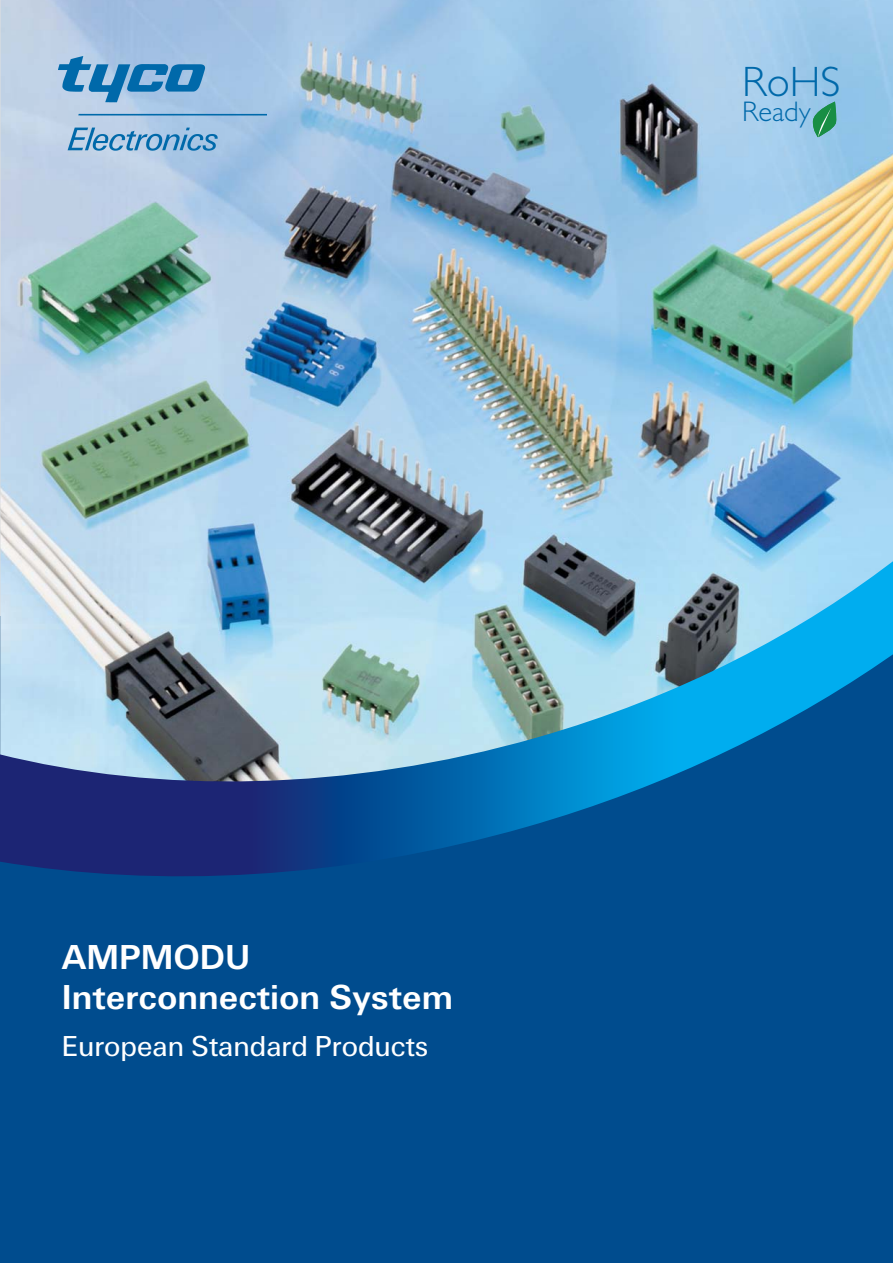
<style>
.page{position:relative;width:893px;height:1263px;background:#fff}
.page>*{position:absolute;margin:0;border:0;box-sizing:border-box;transform-origin:0 0}
.t1{font:300 42.6px "Gill Sans";color:#0069aa}
.t2{font:700 36px/40.5px "U65 Univers";color:#fff}
.t3{font:30px "U55 Univers";color:#fff}
.t4{font:300 28.5px "Gill Sans";color:#0069aa}
</style>
<div class="page">
<div style="left:0;top:617px;width:892px;height:646px;background:#004c8e"></div>
<img style="left:0;top:0;width:892px;height:554px">
<svg style="left:0;top:554px;width:892px;height:323px"></svg>
<svg style="left:812px;top:102px;width:24px;height:35px"></svg>
<img style="left:58px;top:56px;width:209px;height:105px">
<p class="t1" style="left:742px;top:67px;width:100px">RoHS</p>
<p class="t4" style="left:742px;top:102px;width:70px">Ready</p>
<p class="t2" style="left:62px;top:940px;width:392px">AMPMODU<br>Interconnection System</p>
<p class="t3" style="left:62px;top:1034px;width:368px">European Standard Products</p>
</div>
